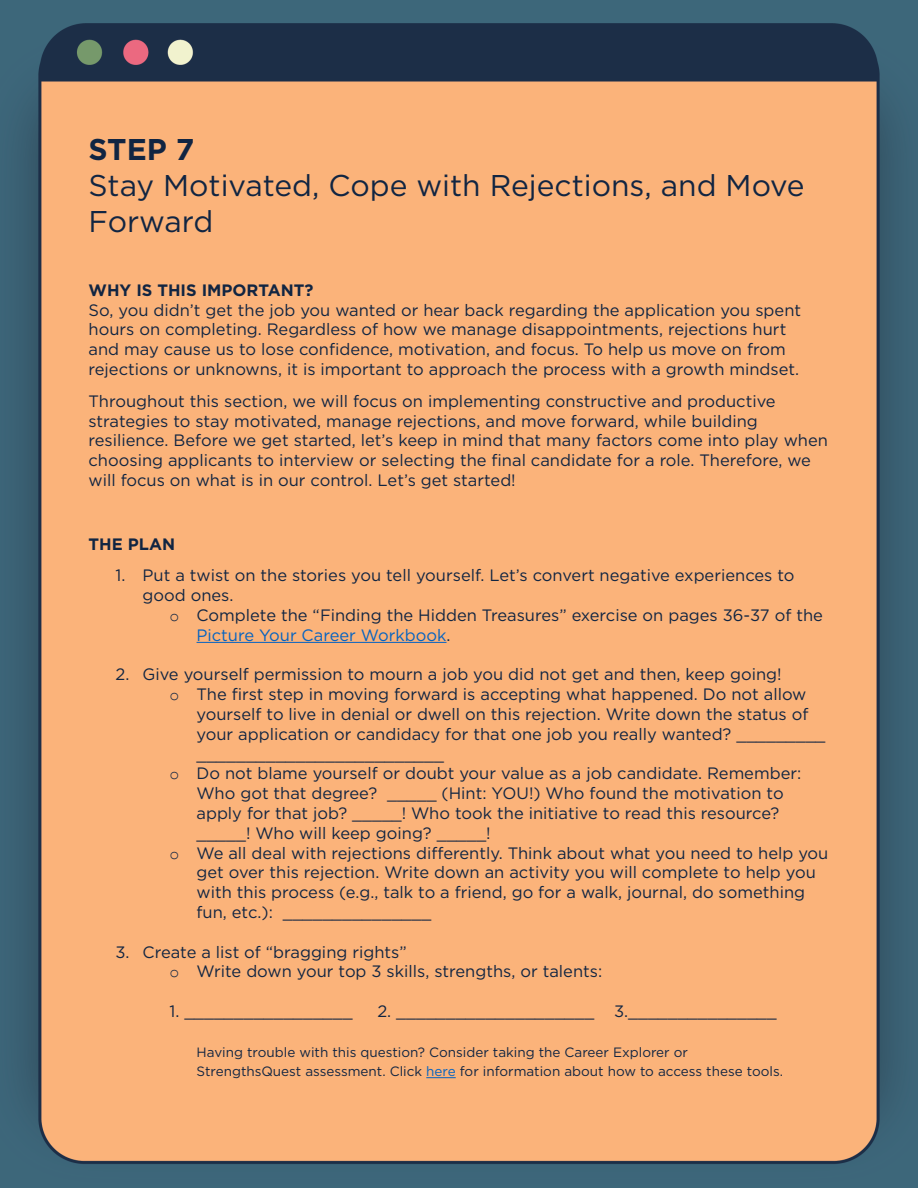
<style>
.page{position:relative;width:918px;height:1188px;background:#fff}
.page>*{position:absolute;margin:0;border:0;box-sizing:border-box;transform-origin:0 0}
.t1{font:30px/36px "Gotham";color:#112542}
.t2{font:700 30px "Gotham";color:#112542}
.t3{font:16.5px/19.8px "Gotham";color:#112542}
.t4{font:700 16.5px "Gotham";color:#112542}
.t5{font:13.5px/19.8px "Gotham";color:#112542}
.s1{font-family:"Courier New"}
.s2{color:#0563c1}
</style>
<div class="page">
<img style="left:0;top:0;width:918px;height:1188px">
<hr style="left:197px;top:642px;width:250px;height:1px;background:#0563c1">
<hr style="left:426px;top:1077px;width:30px;height:1px;background:#0563c1">
<h1 class="t2" style="left:89px;top:130px;width:107px">STEP 7</h1>
<h1 class="t1" style="left:89px;top:167px;width:718px">Stay Motivated, Cope with Rejections, and Move<br>Forward</h1>
<p class="t4" style="left:89px;top:279px;width:226px">WHY IS THIS IMPORTANT?</p>
<p class="t3" style="left:89px;top:299px;width:714px">So, you didn’t get the job you wanted or hear back regarding the application you spent hours on completing. Regardless of how we manage disappointments, rejections hurt and may cause us to lose confidence, motivation, and focus. To help us move on from rejections or unknowns, it is important to approach the process with a growth mindset.</p>
<p class="t3" style="left:89px;top:391px;width:741px">Throughout this section, we will focus on implementing constructive and productive strategies to stay motivated, manage rejections, and move forward, while building resilience. Before we get started, let’s keep in mind that many factors come into play when choosing applicants to interview or selecting the final candidate for a role. Therefore, we will focus on what is in our control. Let’s get started!</p>
<p class="t4" style="left:89px;top:533px;width:88px">THE PLAN</p>
<p class="t3" style="left:143px;top:565px;width:653px;text-indent:-27px">1. Put a twist on the stories you tell yourself. Let’s convert negative experiences to good ones.</p>
<p class="t3" style="left:197px;top:605px;width:628px;text-indent:-27px"><span class="s1">o</span> Complete the “Finding the Hidden Treasures” exercise on pages 36-37 of the<br><span class="s2">Picture Your Career Workbook</span>.</p>
<p class="t3" style="left:116px;top:664px;width:668px">2. Give yourself permission to mourn a job you did not get and then, keep going!</p>
<p class="t3" style="left:170px;top:684px;width:638px"><span class="s1">o</span> The first step in moving forward is accepting what happened. Do not allow</p>
<p class="t3" style="left:197px;top:704px;width:614px">yourself to live in denial or dwell on this rejection. Write down the status of</p>
<p class="t3" style="left:197px;top:724px;width:631px">your application or candidacy for that one job you really wanted? _________</p>
<p class="t3" style="left:197px;top:743px;width:249px">_________________________</p>
<p class="t3" style="left:170px;top:763px;width:633px"><span class="s1">o</span> Do not blame yourself or doubt your value as a job candidate. Remember:</p>
<p class="t3" style="left:197px;top:783px;width:589px">Who got that degree? _____ (Hint: YOU!) Who found the motivation to</p>
<p class="t3" style="left:197px;top:803px;width:584px">apply for that job? _____! Who took the initiative to read this resource?</p>
<p class="t3" style="left:197px;top:823px;width:296px">_____! Who will keep going? _____!</p>
<p class="t3" style="left:170px;top:842px;width:660px"><span class="s1">o</span> We all deal with rejections differently. Think about what you need to help you</p>
<p class="t3" style="left:197px;top:862px;width:621px">get over this rejection. Write down an activity you will complete to help you</p>
<p class="t3" style="left:197px;top:882px;width:610px">with this process (e.g., talk to a friend, go for a walk, journal, do something</p>
<p class="t3" style="left:197px;top:902px;width:236px">fun, etc.): _______________</p>
<p class="t3" style="left:170px;top:941px;width:434px;text-indent:-54px">3. Create a list of “bragging rights”<br><span class="s1">o</span> Write down your top 3 skills, strengths, or talents:</p>
<p class="t3" style="left:170px;top:1001px;width:185px">1. _________________</p>
<p class="t3" style="left:377px;top:1001px;width:401px">2. ____________________ 3._______________</p>
<p class="t5" style="left:197px;top:1042px;width:588px">Having trouble with this question? Consider taking the Career Explorer or<br>StrengthsQuest assessment. Click <span class="s2">here</span> for information about how to access these tools.</p>
</div>
